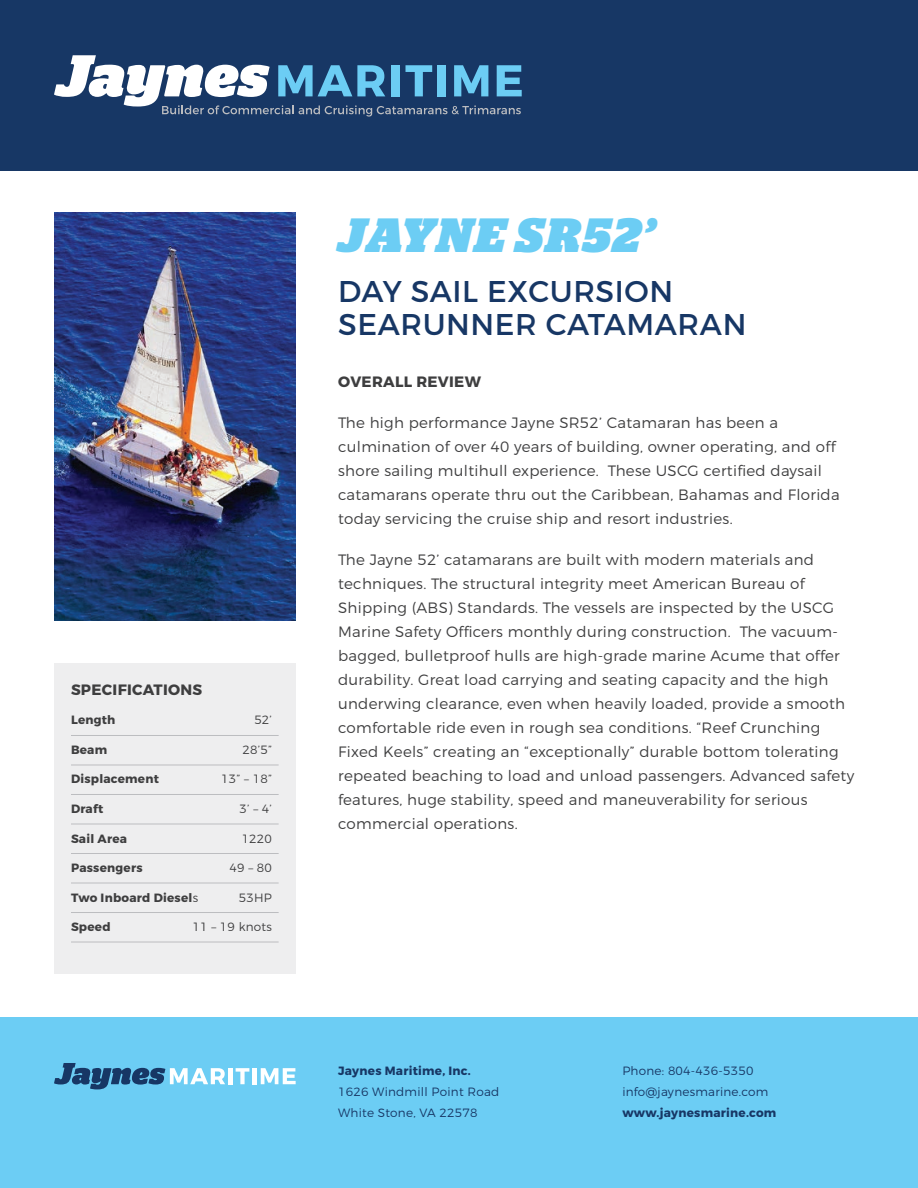
<style>
.page{position:relative;width:918px;height:1188px;background:#fff}
.page>*{position:absolute;margin:0;border:0;box-sizing:border-box;transform-origin:0 0}
.t1{font:italic 900 48px "Stag";letter-spacing:.05em;color:#6ccdf4}
.t2{font:30px/33px "Montserrat";letter-spacing:.02em;color:#173765}
.t3{font:300 15px/24px "Montserrat";letter-spacing:.02em;color:#3e3e3f}
.t4{font:700 15px "Montserrat";letter-spacing:.02em;color:#3e3e3f}
.t5{font:300 12px/21px "Montserrat";letter-spacing:.02em;color:#173765}
.t6{font:700 12px "Montserrat";letter-spacing:.02em;color:#3e3e3f}
.t7{font:300 12px "Montserrat";letter-spacing:.02em;color:#3e3e3f}
.t8{font:700 12px "Montserrat";letter-spacing:.02em;color:#173765}
.s1{font-weight:300}
</style>
<div class="page">
<div style="left:0;top:0;width:918px;height:170px;background:#173765"></div>
<div style="left:0;top:1018px;width:918px;height:170px;background:#6ccdf4"></div>
<svg style="left:54px;top:55px;width:468px;height:62px"></svg>
<div style="left:54px;top:663px;width:242px;height:311px;background:#eeeeef"></div>
<hr style="left:71px;top:735px;width:208px;height:1px;background:#bcbdc0">
<hr style="left:71px;top:765px;width:208px;height:1px;background:#bcbdc0">
<hr style="left:71px;top:794px;width:208px;height:1px;background:#bcbdc0">
<hr style="left:71px;top:824px;width:208px;height:1px;background:#bcbdc0">
<hr style="left:71px;top:853px;width:208px;height:1px;background:#bcbdc0">
<hr style="left:71px;top:883px;width:208px;height:1px;background:#bcbdc0">
<hr style="left:71px;top:912px;width:208px;height:1px;background:#bcbdc0">
<hr style="left:71px;top:942px;width:208px;height:1px;background:#bcbdc0">
<img style="left:54px;top:213px;width:242px;height:408px">
<svg style="left:54px;top:1063px;width:171px;height:26px"></svg>
<hr style="left:229px;top:1068px;width:4px;height:16px;background:#fff">
<svg style="left:236px;top:1068px;width:13px;height:16px"></svg>
<hr style="left:252px;top:1068px;width:4px;height:16px;background:#fff">
<svg style="left:261px;top:1068px;width:35px;height:16px"></svg>
<p class="t4" style="left:71px;top:680px;width:133px">SPECIFICATIONS</p>
<p class="t6" style="left:71px;top:713px;width:46px">Length</p>
<p class="t7" style="left:254px;top:713px;width:19px">52’</p>
<p class="t6" style="left:71px;top:742px;width:38px">Beam</p>
<p class="t7" style="left:243px;top:742px;width:31px">28’5”</p>
<p class="t6" style="left:71px;top:772px;width:89px">Displacement</p>
<p class="t7" style="left:221px;top:772px;width:52px">13” – 18”</p>
<p class="t6" style="left:71px;top:801px;width:34px">Draft</p>
<p class="t7" style="left:240px;top:801px;width:34px">3’ – 4’</p>
<p class="t6" style="left:71px;top:831px;width:58px">Sail Area</p>
<p class="t7" style="left:242px;top:831px;width:32px">1220</p>
<p class="t6" style="left:71px;top:860px;width:73px">Passengers</p>
<p class="t7" style="left:230px;top:860px;width:44px">49 – 80</p>
<p class="t6" style="left:71px;top:890px;width:129px">Two Inboard Diesel<span class="s1">s</span></p>
<p class="t7" style="left:239px;top:890px;width:35px">53HP</p>
<p class="t6" style="left:71px;top:919px;width:41px">Speed</p>
<p class="t7" style="left:193px;top:919px;width:81px">11 – 19 knots</p>
<h1 class="t1" style="left:338px;top:207px;width:317px">JAYNE SR52’</h1>
<h2 class="t2" style="left:338px;top:275px;width:410px">DAY SAIL EXCURSION<br>SEARUNNER CATAMARAN</h2>
<p class="t4" style="left:338px;top:372px;width:144px">OVERALL REVIEW</p>
<p class="t3" style="left:338px;top:410px;width:503px">The high performance Jayne SR52’ Catamaran has been a culmination of over 40 years of building, owner operating, and off shore sailing multihull experience. These USCG certified daysail catamarans operate thru out the Caribbean, Bahamas and Florida today servicing the cruise ship and resort industries.</p>
<p class="t3" style="left:338px;top:547px;width:518px">The Jayne 52’ catamarans are built with modern materials and techniques. The structural integrity meet American Bureau of Shipping (ABS) Standards. The vessels are inspected by the USCG Marine Safety Officers monthly during construction. The vacuum&shy;bagged, bulletproof hulls are high-grade marine Acume that offer durability. Great load carrying and seating capacity and the high underwing clearance, even when heavily loaded, provide a smooth comfortable ride even in rough sea conditions. “Reef Crunching Fixed Keels” creating an “exceptionally” durable bottom tolerating repeated beaching to load and unload passengers. Advanced safety features, huge stability, speed and maneuverability for serious commercial operations.</p>
<p class="t8" style="left:338px;top:1063px;width:134px">Jaynes Maritime, Inc.</p>
<p class="t5" style="left:338px;top:1081px;width:163px">1626 Windmill Point Road<br>White Stone, VA 22578</p>
<p class="t5" style="left:622px;top:1060px;width:148px">Phone: 804-436-5350 info@jaynesmarine.com</p>
<p class="t8" style="left:622px;top:1105px;width:156px">www.jaynesmarine.com</p>
</div>
